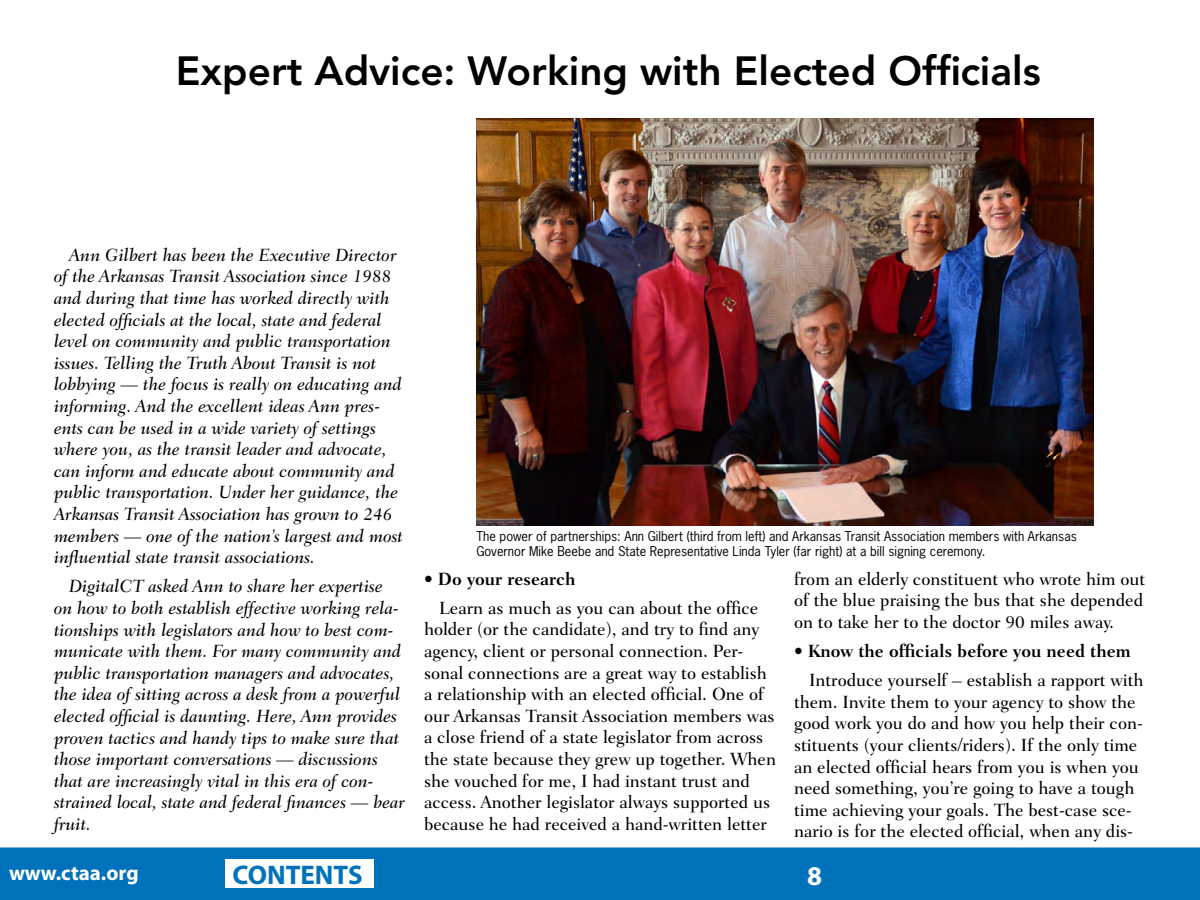
<style>
.page{position:relative;width:1200px;height:900px;background:#fff}
.page>*{position:absolute;margin:0;border:0;box-sizing:border-box;transform-origin:0 0}
.t1{font:800 40.5px "Avenir";color:#000}
.t2{font:700 27px "Myriad";color:#0072bc}
.t3{font:700 27px "Myriad";color:#fff}
.t4{font:700 21px "Myriad";color:#fff}
.t5{font:italic 500 18px/21.6px "Fairfield LH";color:#000}
.t6{font:500 18px/21.6px "Fairfield LH";color:#000}
.t7{font:700 18px "Fairfield LH";color:#000}
.t8{font:12.75px/15.3px "News Gothic";color:#000}
</style>
<div class="page">
<div style="left:0;top:847px;width:1200px;height:53px;background:#0072bc"></div>
<div style="left:225px;top:860px;width:149px;height:28px;background:#fff"></div>
<img style="left:476px;top:118px;width:618px;height:408px">
<p class="t1" style="left:176px;top:47px;width:866px">Expert Advice: Working with Elected Officials</p>
<p class="t5" style="left:54px;top:244px;width:351px;text-indent:15px">Ann Gilbert has been the Executive Director of the Arkansas Transit Association since 1988 and during that time has worked directly with elected officials at the local, state and federal level on community and public transportation issues. Telling the Truth About Transit is not lobbying — the focus is really on educating and informing. And the excellent ideas Ann pres&shy;ents can be used in a wide variety of settings where you, as the transit leader and advocate, can inform and educate about community and public transportation. Under her guidance, the Arkansas Transit Association has grown to 246 members — one of the nation’s largest and most influential state transit associations.</p>
<p class="t5" style="left:54px;top:576px;width:353px;text-indent:15px">DigitalCT asked Ann to share her expertise on how to both establish effective working rela&shy;tionships with legislators and how to best com&shy;municate with them. For many community and public transportation managers and advocates, the idea of sitting across a desk from a powerful elected official is daunting. Here, Ann provides proven tactics and handy tips to make sure that those important conversations — discussions that are increasingly vital in this era of con&shy;strained local, state and federal finances — bear fruit.</p>
<p class="t7" style="left:424px;top:568px;width:153px">• Do your research</p>
<p class="t8" style="left:476px;top:528px;width:602px">The power of partnerships: Ann Gilbert (third from left) and Arkansas Transit Association members with Arkansas<br>Governor Mike Beebe and State Representative Linda Tyler (far right) at a bill signing ceremony.</p>
<p class="t6" style="left:794px;top:568px;width:353px">from an elderly constituent who wrote him out of the blue praising the bus that she depended on to take her to the doctor 90 miles away.</p>
<p class="t7" style="left:794px;top:641px;width:338px">• Know the officials before you need them</p>
<p class="t6" style="left:794px;top:670px;width:351px;text-indent:15px">Introduce yourself – establish a rapport with them. Invite them to your agency to show the good work you do and how you help their con&shy;stituents (your clients/riders). If the only time an elected official hears from you is when you need something, you’re going to have a tough time achieving your goals. The best-case sce&shy;nario is for the elected official, when any dis-</p>
<p class="t6" style="left:424px;top:597px;width:354px;text-indent:15px">Learn as much as you can about the office holder (or the candidate), and try to find any agency, client or personal connection. Per&shy;sonal connections are a great way to establish a relationship with an elected official. One of our Arkansas Transit Association members was a close friend of a state legislator from across the state because they grew up together. When she vouched for me, I had instant trust and access. Another legislator always supported us because he had received a hand-written letter</p>
<p class="t4" style="left:9px;top:862px;width:131px">www.ctaa.org</p>
<p class="t2" style="left:232px;top:861px;width:132px">CONTENTS</p>
<p class="t3" style="left:807px;top:862px;width:16px">8</p>
</div>
